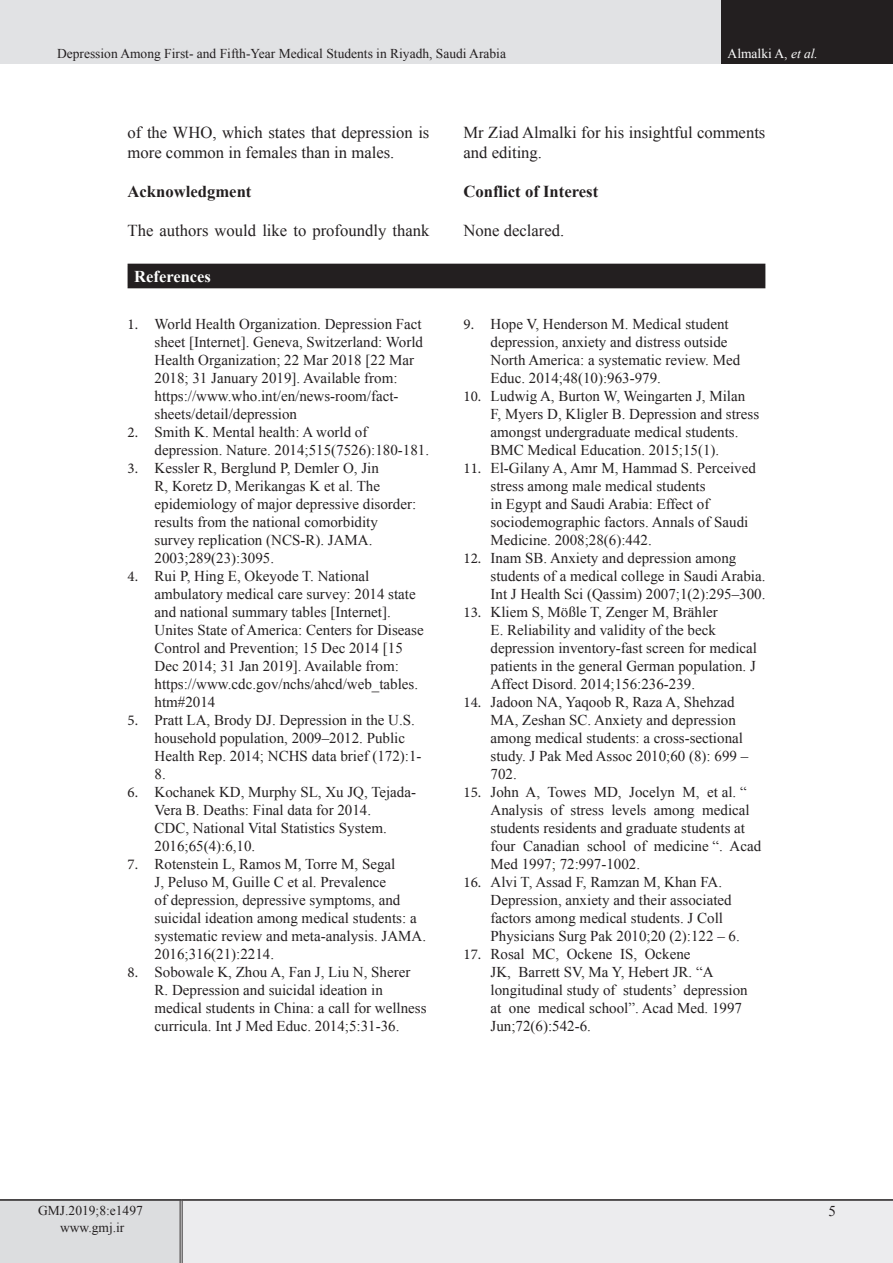
<style>
.page{position:relative;width:893px;height:1263px;background:#fff}
.page>*{position:absolute;margin:0;border:0;box-sizing:border-box;transform-origin:0 0}
.t1{font:16.65px/19.5px "Times New Roman";color:#231f20}
.t2{font:700 16.65px "Times New Roman";color:#231f20}
.t3{font:700 16.5px "Times New Roman";color:#fff}
.t4{font:15px/18px "Times New Roman";color:#231f20}
.eeeeeeeeeeee{font:13.5px "Times New Roman";color:#231f20}
.t5{font:13.5px "Times New Roman";color:#fff}
.s1{font-style:italic}
.s2{font-family:"Minion Pro"}
</style>
<div class="page">
<div style="left:0;top:1200px;width:181px;height:63px;background:#dcdddf"></div>
<div style="left:181px;top:1200px;width:712px;height:63px;background:#ececee"></div>
<hr style="left:180px;top:1201px;width:3px;height:62px;background:#fff">
<hr style="left:180px;top:1201px;width:1px;height:62px;background:#231f20">
<hr style="left:182px;top:1201px;width:1px;height:62px;background:#231f20">
<hr style="left:0;top:1199px;width:181px;height:2px;background:#231f20">
<hr style="left:181px;top:1199px;width:712px;height:2px;background:#231f20">
<div style="left:0;top:0;width:722px;height:64px;background:#e1e2e4"></div>
<div style="left:722px;top:0;width:171px;height:64px;background:#231f20"></div>
<div style="left:128px;top:264px;width:637px;height:24px;background:#231f20"></div>
<p class="eeeeeeeeeeee" style="left:57px;top:44px;width:450px">Depression Among First- and Fifth-Year Medical Students in Riyadh, Saudi Arabia</p>
<p class="t5" style="left:728px;top:44px;width:92px">Almalki A, <span class="s1">et al.</span></p>
<p class="t1" style="left:128px;top:122px;width:303px">of the WHO, which states that depression is more common in females than in males.</p>
<p class="t2" style="left:128px;top:179px;width:125px">Acknowledgment</p>
<p class="t1" style="left:128px;top:220px;width:303px">The authors would like to profoundly thank</p>
<p class="t3" style="left:134px;top:264px;width:78px">References</p>
<p class="t4" style="left:155px;top:315px;width:270px;text-indent:-27px"><span class="s2">1.</span> World Health Organization. Depression Fact sheet [Internet]. Geneva, Switzerland: World Health Organization; 22 Mar 2018 [22 Mar 2018; 31 January 2019]. Available from: https://www.who.int/en/news-room/fact&shy;sheets/detail/depression</p>
<p class="t4" style="left:155px;top:423px;width:276px;text-indent:-27px"><span class="s2">2.</span> Smith K. Mental health: A world of depression. Nature. 2014;515(7526):180-181.</p>
<p class="t4" style="left:155px;top:459px;width:263px;text-indent:-27px"><span class="s2">3.</span> Kessler R, Berglund P, Demler O, Jin<br>R, Koretz D, Merikangas K et al. The epidemiology of major depressive disorder: results from the national comorbidity survey replication (NCS-R). JAMA.<br>2003;289(23):3095.</p>
<p class="t4" style="left:155px;top:567px;width:271px;text-indent:-27px"><span class="s2">4.</span> Rui P, Hing E, Okeyode T. National ambulatory medical care survey: 2014 state and national summary tables [Internet].<br>Unites State of America: Centers for Disease Control and Prevention; 15 Dec 2014 [15<br>Dec 2014; 31 Jan 2019]. Available from: https://www.cdc.gov/nchs/ahcd/web_tables. htm#2014</p>
<p class="t4" style="left:155px;top:711px;width:269px;text-indent:-27px"><span class="s2">5.</span> Pratt LA, Brody DJ. Depression in the U.S. household population, 2009–2012. Public<br>Health Rep. 2014; NCHS data brief (172):1-<br>8.</p>
<p class="t4" style="left:155px;top:783px;width:263px;text-indent:-27px"><span class="s2">6.</span> Kochanek KD, Murphy SL, Xu JQ, Tejada-Vera B. Deaths: Final data for 2014.<br>CDC, National Vital Statistics System.<br>2016;65(4):6,10.</p>
<p class="t4" style="left:155px;top:855px;width:273px;text-indent:-27px"><span class="s2">7.</span> Rotenstein L, Ramos M, Torre M, Segal<br>J, Peluso M, Guille C et al. Prevalence<br>of depression, depressive symptoms, and suicidal ideation among medical students: a systematic review and meta-analysis. JAMA.<br>2016;316(21):2214.</p>
<p class="t4" style="left:155px;top:963px;width:274px;text-indent:-27px"><span class="s2">8.</span> Sobowale K, Zhou A, Fan J, Liu N, Sherer R. Depression and suicidal ideation in medical students in China: a call for wellness curricula. Int J Med Educ. 2014;5:31-36.</p>
<p class="t1" style="left:463px;top:122px;width:303px">Mr Ziad Almalki for his insightful comments and editing.</p>
<p class="t2" style="left:463px;top:179px;width:136px">Conflict of Interest</p>
<p class="t1" style="left:463px;top:220px;width:102px">None declared.</p>
<p class="t4" style="left:490px;top:315px;width:251px;text-indent:-27px"><span class="s2">9.</span> Hope V, Henderson M. Medical student depression, anxiety and distress outside North America: a systematic review. Med Educ. 2014;48(10):963-979.</p>
<p class="t4" style="left:490px;top:387px;width:270px;text-indent:-27px"><span class="s2">10.</span> Ludwig A, Burton W, Weingarten J, Milan F, Myers D, Kligler B. Depression and stress amongst undergraduate medical students.<br>BMC Medical Education. 2015;15(1).</p>
<p class="t4" style="left:490px;top:459px;width:267px;text-indent:-27px"><span class="s2">11.</span> El-Gilany A, Amr M, Hammad S. Perceived stress among male medical students<br>in Egypt and Saudi Arabia: Effect of sociodemographic factors. Annals of Saudi Medicine. 2008;28(6):442.</p>
<p class="t4" style="left:490px;top:549px;width:276px;text-indent:-27px"><span class="s2">12.</span> Inam SB. Anxiety and depression among students of a medical college in Saudi Arabia.<br>Int J Health Sci (Qassim) 2007;1(2):295–300.</p>
<p class="t4" style="left:490px;top:603px;width:268px;text-indent:-27px"><span class="s2">13.</span> Kliem S, Mößle T, Zenger M, Brähler<br>E. Reliability and validity of the beck depression inventory-fast screen for medical patients in the general German population. J Affect Disord. 2014;156:236-239.</p>
<p class="t4" style="left:490px;top:693px;width:259px;text-indent:-27px"><span class="s2">14.</span> Jadoon NA, Yaqoob R, Raza A, Shehzad<br>MA, Zeshan SC. Anxiety and depression among medical students: a cross-sectional study. J Pak Med Assoc 2010;60 (8): 699 –<br>702.</p>
<p class="t4" style="left:490px;top:783px;width:272px;text-indent:-27px"><span class="s2">15.</span> John A, Towes MD, Jocelyn M, et al. “ Analysis of stress levels among medical students residents and graduate students at four Canadian school of medicine “. Acad Med 1997; 72:997-1002.</p>
<p class="t4" style="left:490px;top:873px;width:251px;text-indent:-27px"><span class="s2">16.</span> Alvi T, Assad F, Ramzan M, Khan FA.<br>Depression, anxiety and their associated factors among medical students. J Coll Physicians Surg Pak 2010;20 (2):122 – 6.</p>
<p class="t4" style="left:490px;top:945px;width:259px;text-indent:-27px"><span class="s2">17.</span> Rosal MC, Ockene IS, Ockene<br>JK, Barrett SV, Ma Y, Hebert JR. “A longitudinal study of students’ depression at one medical school”. Acad Med. 1997<br>Jun;72(6):542-6.</p>
<p class="eeeeeeeeeeee" style="left:38px;top:1201px;width:106px">GMJ.2019;8:e1497</p>
<p class="eeeeeeeeeeee" style="left:60px;top:1217px;width:66px">www.gmj.ir</p>
<p class="t4" style="left:828px;top:1202px;width:9px">5</p>
</div>
